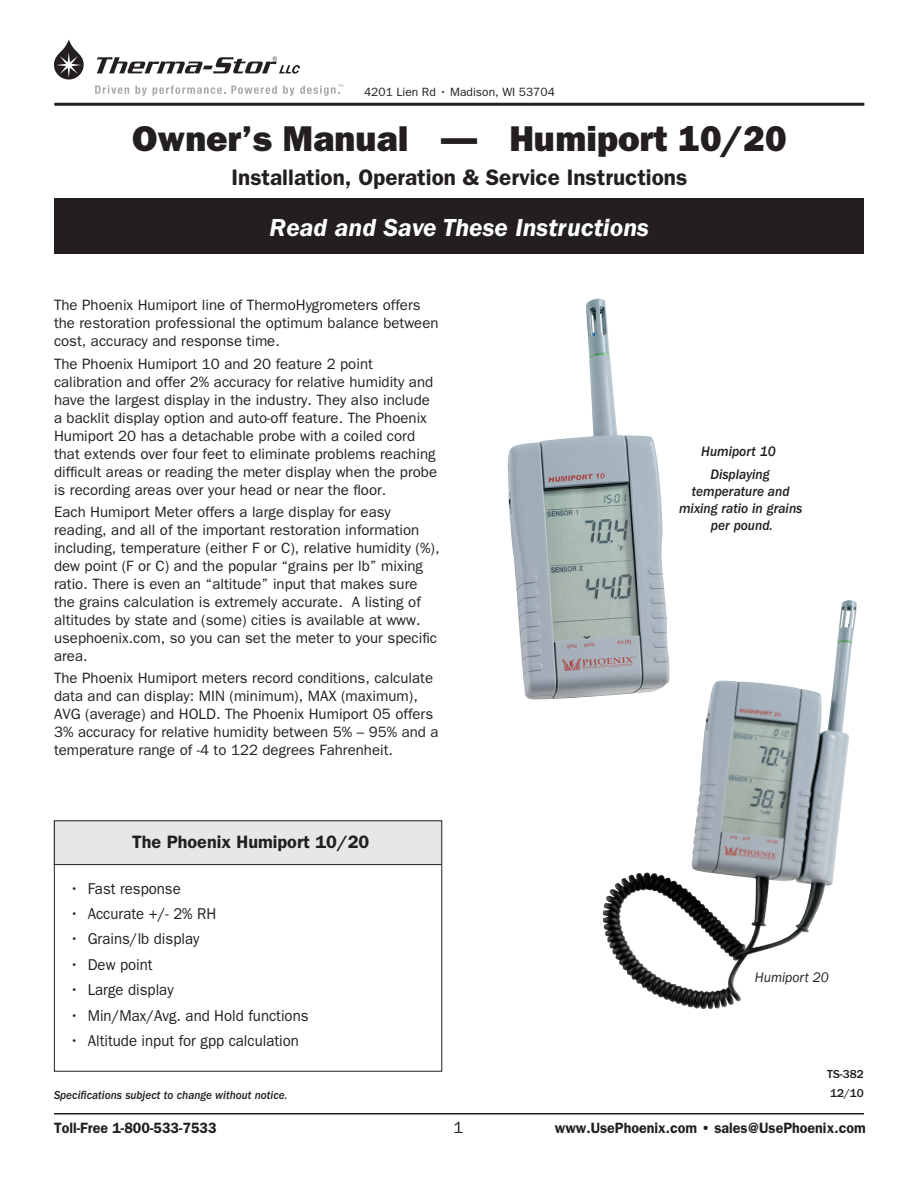
<style>
.page{position:relative;width:918px;height:1188px;background:#fff}
.page>*{position:absolute;margin:0;border:0;box-sizing:border-box;transform-origin:0 0}
.t1{font:800 36px "Franklin Gothic";color:#231f20}
.t2{font:italic 600 25.5px "Franklin Gothic";color:#fff}
.t3{font:600 22.5px "Franklin Gothic";color:#231f20}
.TofC_tabbed_text{font:600 18px "Franklin Gothic";color:#231f20}
.t4{font:16.5px "Franklin Gothic";color:#231f20}
.tabbed_text{font:15.75px "Franklin Gothic";color:#231f20;scale:.95 1}
.body_text{font:15px/18px "Franklin Gothic";color:#231f20}
.front_page_body_text{font:600 15px "Franklin Gothic";color:#231f20;scale:.95 1}
.Italic_body_text{font:italic 500 14.25px/17.1px "Franklin Gothic";color:#231f20;text-align:center;scale:.95 1}
.Italic_body_text-2{font:italic 14.25px "Franklin Gothic";color:#231f20;scale:.95 1}
.front_page_body_text-2{font:italic 500 12px "Franklin Gothic";color:#231f20;scale:.95 1}
.body_text-2{font:12px "Franklin Gothic";color:#231f20}
.Bold_14_pt_subheads{font:500 12px "Franklin Gothic";color:#231f20}
</style>
<div class="page">
<hr style="left:54px;top:1113px;width:810px;height:1px;background:#231f20">
<hr style="left:54px;top:103px;width:810px;height:3px;background:#231f20">
<div style="left:54px;top:199px;width:810px;height:55px;background:#231f20"></div>
<div style="left:54px;top:820px;width:388px;height:44px;background:#e6e7e9"></div>
<div style="left:54px;top:820px;width:388px;height:252px;border:1px solid #231f20"></div>
<hr style="left:54px;top:864px;width:388px;height:1px;background:#231f20">
<svg style="left:54px;top:39px;width:30px;height:41px"></svg>
<svg style="left:97px;top:57px;width:203px;height:17px"></svg>
<svg style="left:95px;top:85px;width:34px;height:9px"></svg>
<svg style="left:135px;top:86px;width:12px;height:10px"></svg>
<svg style="left:153px;top:85px;width:124px;height:11px"></svg>
<svg style="left:283px;top:84px;width:60px;height:12px"></svg>
<img style="left:508px;top:299px;width:162px;height:401px">
<img style="left:683px;top:602px;width:160px;height:348px">
<p class="body_text-2" style="left:364px;top:85px;width:192px">4201 Lien Rd • Madison, WI 53704</p>
<p class="t1" style="left:132px;top:117px;width:656px">Owner’s Manual — Humiport 10/20</p>
<p class="t3" style="left:231px;top:164px;width:457px">Installation, Operation &amp; Service Instructions</p>
<p class="t2" style="left:270px;top:213px;width:381px">Read and Save These Instructions</p>
<p class="body_text" style="left:54px;top:296px;width:386px">The Phoenix Humiport line of ThermoHygrometers offers the restoration professional the optimum balance between cost, accuracy and response time.</p>
<p class="body_text" style="left:54px;top:355px;width:385px">The Phoenix Humiport 10 and 20 feature 2 point calibration and offer 2% accuracy for relative humidity and have the largest display in the industry. They also include a backlit display option and auto-off feature. The Phoenix Humiport 20 has a detachable probe with a coiled cord that extends over four feet to eliminate problems reaching difficult areas or reading the meter display when the probe is recording areas over your head or near the floor.</p>
<p class="body_text" style="left:54px;top:503px;width:387px">Each Humiport Meter offers a large display for easy reading, and all of the important restoration information including, temperature (either F or C), relative humidity (%), dew point (F or C) and the popular “grains per lb” mixing ratio. There is even an “altitude” input that makes sure the grains calculation is extremely accurate. A listing of altitudes by state and (some) cities is available at www. usephoenix.com, so you can set the meter to your specific area.</p>
<p class="body_text" style="left:54px;top:669px;width:386px">The Phoenix Humiport meters record conditions, calculate data and can display: MIN (minimum), MAX (maximum), AVG (average) and HOLD. The Phoenix Humiport 05 offers 3% accuracy for relative humidity between 5% – 95% and a temperature range of -4 to 122 degrees Fahrenheit.</p>
<p class="TofC_tabbed_text" style="left:132px;top:831px;width:239px">The Phoenix Humiport 10/20</p>
<p class="tabbed_text" style="left:70px;top:879px;width:118px">• Fast response</p>
<p class="tabbed_text" style="left:70px;top:905px;width:156px">• Accurate +/- 2% RH</p>
<p class="tabbed_text" style="left:70px;top:930px;width:138px">• Grains/lb display</p>
<p class="tabbed_text" style="left:70px;top:955px;width:89px">• Dew point</p>
<p class="tabbed_text" style="left:70px;top:981px;width:111px">• Large display</p>
<p class="tabbed_text" style="left:70px;top:1006px;width:253px">• Min/Max/Avg. and Hold functions</p>
<p class="tabbed_text" style="left:70px;top:1032px;width:243px">• Altitude input for gpp calculation</p>
<p class="front_page_body_text-2" style="left:54px;top:1088px;width:247px">Specifications subject to change without notice.</p>
<p class="Italic_body_text" style="left:701px;top:442px;width:80px">Humiport 10</p>
<p class="Italic_body_text" style="left:679px;top:466px;width:131px">Displaying temperature and mixing ratio in grains per pound.</p>
<p class="Italic_body_text-2" style="left:755px;top:969px;width:79px">Humiport 20</p>
<p class="Bold_14_pt_subheads" style="left:827px;top:1067px;width:38px">TS-382</p>
<p class="Bold_14_pt_subheads" style="left:830px;top:1086px;width:35px">12/10</p>
<p class="front_page_body_text" style="left:54px;top:1119px;width:173px">Toll-Free 1-800-533-7533</p>
<p class="t4" style="left:454px;top:1118px;width:11px">1</p>
<p class="front_page_body_text" style="left:555px;top:1119px;width:329px">www.UsePhoenix.com • sales@UsePhoenix.com</p>
</div>
